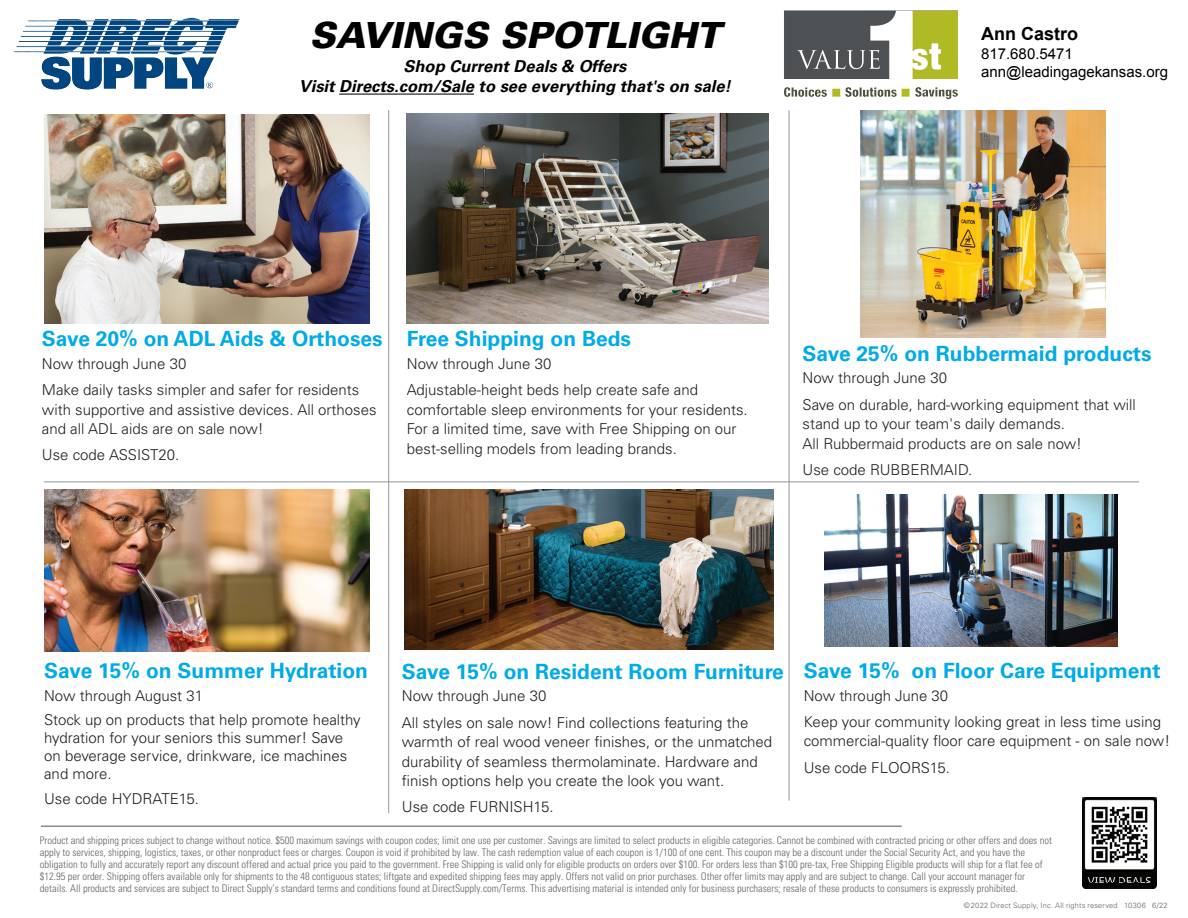
<style>
.page{position:relative;width:1188px;height:918px;background:#fff}
.page>*{position:absolute;margin:0;border:0;box-sizing:border-box;transform-origin:0 0}
.t1{font:italic 900 36px "Univers LT Std";color:#000}
.t2{font:700 21px "Univers LT Std";color:#00abe7}
.t3{font:700 18px "Arial";color:#000}
.t4{font:italic 700 16.5px/19.8px "Univers LT Std";color:#000;text-align:center}
.t5{font:300 15px/26.2px "Univers LT Std";color:#231f20}
.t6{font:15px/18px "Arial";color:#000}
.t7{font:300 condensed 10.5px/12px "Univers LT Std";color:#636366}
.t8{font:300 7.5px "Univers LT Std";letter-spacing:.02em;color:#636366}
.s1{font-style:inherit}
</style>
<div class="page">
<hr style="left:41px;top:826px;width:861px;height:1px;background:#636366">
<hr style="left:388px;top:110px;width:1px;height:703px;background:#939598">
<hr style="left:789px;top:110px;width:1px;height:691px;background:#939598">
<hr style="left:44px;top:482px;width:1095px;height:1px;background:#939598">
<img style="left:405px;top:490px;width:369px;height:159px">
<img style="left:44px;top:114px;width:325px;height:210px">
<img style="left:44px;top:490px;width:325px;height:161px">
<img style="left:861px;top:110px;width:244px;height:228px">
<img style="left:407px;top:114px;width:362px;height:210px">
<img style="left:824px;top:495px;width:293px;height:152px">
<img style="left:1082px;top:797px;width:75px;height:91px">
<hr style="left:339px;top:94px;width:135px;height:1px;background:#000">
<img style="left:14px;top:17px;width:226px;height:73px">
<img style="left:784px;top:10px;width:174px;height:90px">
<h1 class="t1" style="left:310px;top:12px;width:412px">SAVINGS SPOTLIGHT</h1>
<h3 class="t4" style="left:299px;top:56px;width:434px">Shop Current Deals &amp; Offers<br>Visit Directs.com/Sale to see everything that's on sale!</h3>
<h3 class="t3" style="left:981px;top:21px;width:99px">Ann Castro</h3>
<h3 class="t6" style="left:981px;top:45px;width:189px">817.680.5471 ann@leadingage<span class="s1">kansas</span>.org</h3>
<h2 class="t2" style="left:42px;top:327px;width:342px">Save 20% on ADL Aids &amp; Orthoses</h2>
<h3 class="t5" style="left:42px;top:350px;width:319px">Now through June 30<br>Make daily tasks simpler and safer for residents</h3>
<h3 class="t5" style="left:42px;top:400px;width:336px;line-height:19.5px">with supportive and assistive devices. All orthoses and all ADL aids are on sale now!</h3>
<h3 class="t5" style="left:42px;top:442px;width:139px">Use code ASSIST20.</h3>
<h2 class="t2" style="left:407px;top:327px;width:226px">Free Shipping on Beds</h2>
<h3 class="t5" style="left:407px;top:350px;width:293px">Now through June 30<br>Adjustable-height beds help create safe and</h3>
<h3 class="t5" style="left:407px;top:400px;width:342px;line-height:19.5px">comfortable sleep environments for your residents.<br>For a limited time, save with Free Shipping on our best-selling models from leading brands.</h3>
<h2 class="t2" style="left:803px;top:341px;width:351px">Save 25% on Rubbermaid products</h2>
<h3 class="t5" style="left:803px;top:365px;width:335px">Now through June 30<br>Save on durable, hard-working equipment that will</h3>
<h3 class="t5" style="left:803px;top:414px;width:281px;line-height:19.5px">stand up to your team's daily demands.<br>All Rubbermaid products are on sale now!</h3>
<h3 class="t5" style="left:803px;top:456px;width:171px">Use code RUBBERMAID.</h3>
<h2 class="t2" style="left:44px;top:658px;width:325px">Save 15% on Summer Hydration</h2>
<h3 class="t5" style="left:44px;top:683px;width:318px;line-height:24.8px">Now through August 31<br>Stock up on products that help promote healthy</h3>
<h3 class="t5" style="left:44px;top:729px;width:305px;line-height:18px">hydration for your seniors this summer! Save on beverage service, drinkware, ice machines and more.</h3>
<h3 class="t5" style="left:44px;top:786px;width:156px">Use code HYDRATE15.</h3>
<h2 class="t2" style="left:402px;top:659px;width:384px">Save 15% on Resident Room Furniture</h2>
<h3 class="t5" style="left:402px;top:683px;width:348px">Now through June 30<br>All styles on sale now! Find collections featuring the</h3>
<h3 class="t5" style="left:402px;top:732px;width:372px;line-height:19.5px">warmth of real wood veneer finishes, or the unmatched durability of seamless thermolaminate. Hardware and finish options help you create the look you want.</h3>
<h3 class="t5" style="left:402px;top:794px;width:153px">Use code FURNISH15.</h3>
<h2 class="t2" style="left:804px;top:658px;width:358px">Save 15% on Floor Care Equipment</h2>
<h3 class="t5" style="left:804px;top:682px;width:359px">Now through June 30<br>Keep your community looking great in less time using</h3>
<h3 class="t5" style="left:804px;top:728px;width:368px">commercial-quality floor care equipment - on sale now!<br>Use code FLOORS15.</h3>
<p class="t7" style="left:40px;top:835px;width:1014px">Product and shipping prices subject to change without notice. $500 maximum savings with coupon codes; limit one use per customer. Savings are limited to select products in eligible categories. Cannot be combined with contracted pricing or other offers and does not apply to services, shipping, logistics, taxes, or other nonproduct fees or charges. Coupon is void if prohibited by law. The cash redemption value of each coupon is 1/100 of one cent. This coupon may be a discount under the Social Security Act, and you have the obligation to fully and accurately report any discount offered and actual price you paid to the government. Free Shipping is valid only for eligible products on orders over $100. For orders less than $100 pre-tax, Free Shipping Eligible products will ship for a flat fee of $12.95 per order. Shipping offers available only for shipments to the 48 contiguous states; liftgate and expedited shipping fees may apply. Offers not valid on prior purchases. Other offer limits may apply and are subject to change. Call your account manager for details. All products and services are subject to Direct Supply’s standard terms and conditions found at DirectSupply.com/Terms. This advertising material is intended only for business purchasers; resale of these products to consumers is expressly prohibited.</p>
<p class="t8" style="left:964px;top:901px;width:205px">© 2022 Direct Supply, Inc. All rights reserved 10306 6/22</p>
</div>
